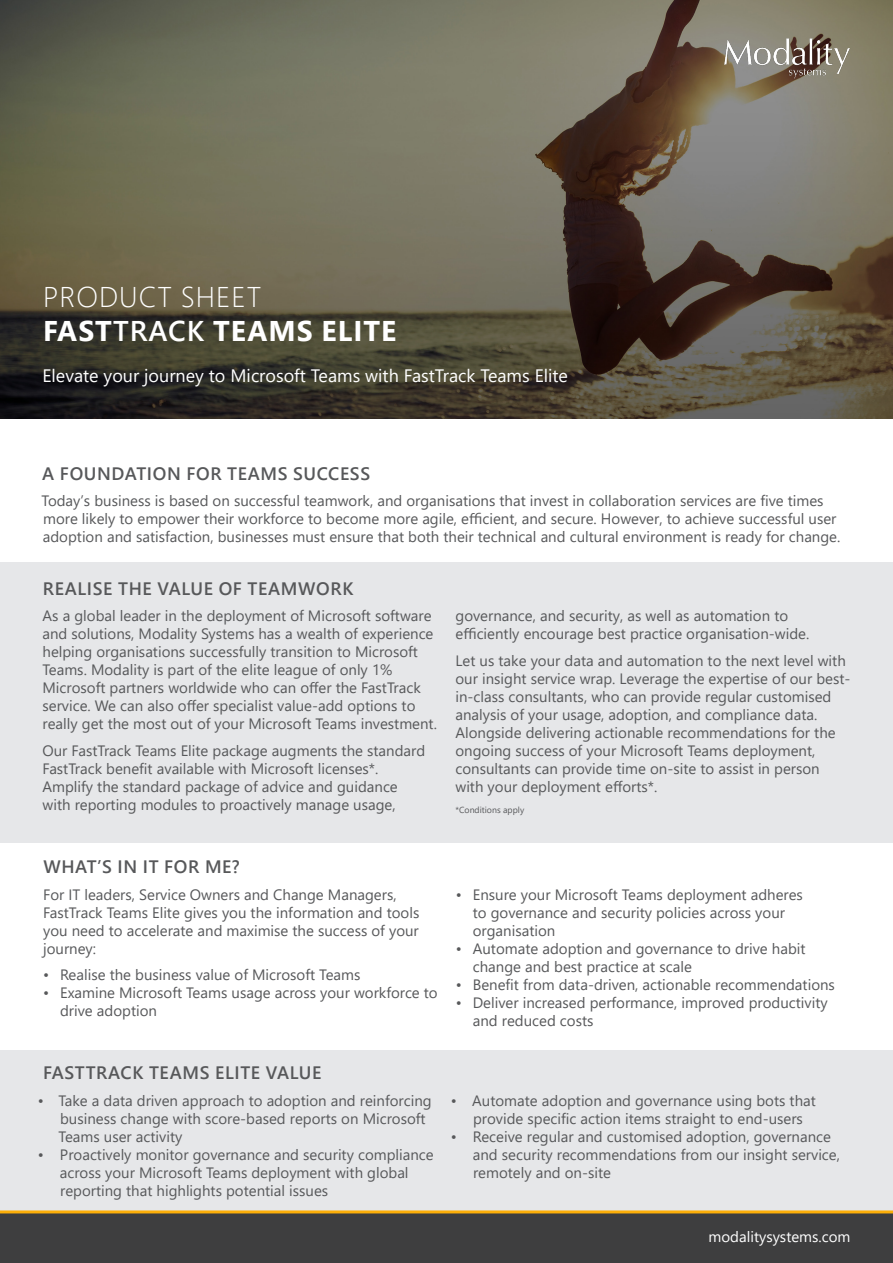
<style>
.page{position:relative;width:893px;height:1263px;background:#fff}
.page>*{position:absolute;margin:0;border:0;box-sizing:border-box;transform-origin:0 0}
.t1{font:700 28.5px "Segoe UI";letter-spacing:.035em;color:#fff}
.t2{font:300 28.5px "Segoe UI";letter-spacing:.035em;color:#fff}
.t3{font:600 18px "Segoe UI";letter-spacing:.035em;color:#57585a}
.t4{font:18px "Segoe UI";color:#fff}
.body_copy{font:15px/18px "Segoe UI";color:#57585a}
.t5{font:15px "Segoe UI";color:#fff}
.body_copy-2{font:8.7px "Segoe UI";color:#57585a}
.s1{font-weight:600}
</style>
<div class="page">
<div style="left:0;top:1050px;width:893px;height:213px;background:#e6e7e9"></div>
<div style="left:0;top:562px;width:893px;height:281px;background:#e6e7e9"></div>
<img style="left:0;top:0;width:893px;height:419px">
<img style="left:720px;top:21px;width:130px;height:76px">
<svg style="left:0;top:1210px;width:893px;height:53px;background:#4a453d"></svg>
<p class="t2" style="left:43px;top:270px;width:220px">PRODUCT SHEET</p>
<p class="t1" style="left:43px;top:304px;width:355px">FAST<span class="s1">TRACK</span> TEAMS ELITE</p>
<p class="t4" style="left:43px;top:359px;width:527px">Elevate your journey to Microsoft Teams with FastTrack Teams Elite</p>
<p class="t3" style="left:42px;top:456px;width:329px">A FOUNDATION FOR TEAMS SUCCESS</p>
<p class="body_copy" style="left:42px;top:491px;width:800px">Today’s business is based on successful teamwork, and organisations that invest in collaboration services are five times more likely to empower their workforce to become more agile, efficient, and secure. However, to achieve successful user adoption and satisfaction, businesses must ensure that both their technical and cultural environment is ready for change.</p>
<p class="t3" style="left:43px;top:571px;width:312px">REALISE THE VALUE OF TEAMWORK</p>
<p class="body_copy" style="left:43px;top:605px;width:396px">As a global leader in the deployment of Microsoft software and solutions, Modality Systems has a wealth of experience helping organisations successfully transition to Microsoft Teams. Modality is part of the elite league of only 1% Microsoft partners worldwide who can offer the FastTrack service. We can also offer specialist value-add options to really get the most out of your Microsoft Teams investment.</p>
<p class="body_copy" style="left:43px;top:740px;width:384px">Our FastTrack Teams Elite package augments the standard FastTrack benefit available with Microsoft licenses*.<br>Amplify the standard package of advice and guidance with reporting modules to proactively manage usage,</p>
<p class="body_copy" style="left:455px;top:605px;width:355px">governance, and security, as well as automation to efficiently encourage best practice organisation-wide.</p>
<p class="body_copy" style="left:455px;top:650px;width:396px">Let us take your data and automation to the next level with our insight service wrap. Leverage the expertise of our best&shy;in-class consultants, who can provide regular customised analysis of your usage, adoption, and compliance data.<br>Alongside delivering actionable recommendations for the ongoing success of your Microsoft Teams deployment, consultants can provide time on-site to assist in person with your deployment efforts*.</p>
<p class="body_copy-2" style="left:455px;top:802px;width:70px">*Conditions apply</p>
<p class="t3" style="left:43px;top:850px;width:198px">WHAT’S IN IT FOR ME?</p>
<p class="body_copy" style="left:43px;top:884px;width:378px">For IT leaders, Service Owners and Change Managers, FastTrack Teams Elite gives you the information and tools you need to accelerate and maximise the success of your journey:</p>
<p class="body_copy" style="left:43px;top:965px;width:319px">• Realise the business value of Microsoft Teams</p>
<p class="body_copy" style="left:60px;top:983px;width:379px;text-indent:-17px">• Examine Microsoft Teams usage across your workforce to drive adoption</p>
<p class="body_copy" style="left:473px;top:884px;width:332px;text-indent:-17px">• Ensure your Microsoft Teams deployment adheres to governance and security policies across your organisation</p>
<p class="body_copy" style="left:473px;top:938px;width:334px;text-indent:-17px">• Automate adoption and governance to drive habit change and best practice at scale</p>
<p class="body_copy" style="left:456px;top:974px;width:381px">• Benefit from data-driven, actionable recommendations</p>
<p class="body_copy" style="left:473px;top:992px;width:356px;text-indent:-17px">• Deliver increased performance, improved productivity and reduced costs</p>
<p class="t3" style="left:43px;top:1056px;width:280px">FASTTRACK TEAMS ELITE VALUE</p>
<p class="body_copy" style="left:59px;top:1090px;width:375px;text-indent:-21px">• Take a data driven approach to adoption and reinforcing business change with score-based reports on Microsoft<br>Teams user activity</p>
<p class="body_copy" style="left:60px;top:1144px;width:375px;text-indent:-22px">• Proactively monitor governance and security compliance across your Microsoft Teams deployment with global reporting that highlights potential issues</p>
<p class="body_copy" style="left:473px;top:1090px;width:344px;text-indent:-22px">• Automate adoption and governance using bots that provide specific action items straight to end-users</p>
<p class="body_copy" style="left:473px;top:1126px;width:369px;text-indent:-22px">• Receive regular and customised adoption, governance and security recommendations from our insight service, remotely and on-site</p>
<p class="t5" style="left:709px;top:1223px;width:143px">modalitysystems.com</p>
</div>
